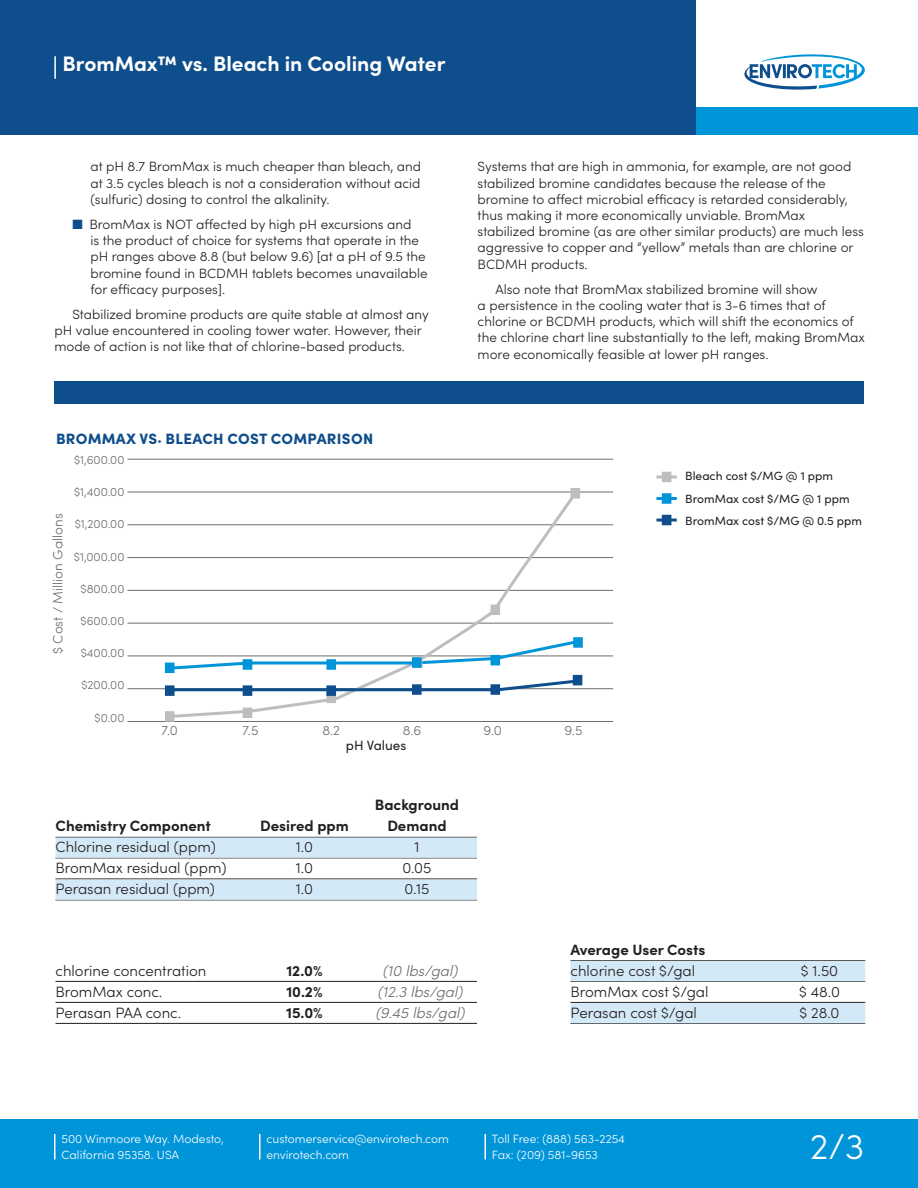
<style>
.page{position:relative;width:918px;height:1188px;background:#fff}
.page>*{position:absolute;margin:0;border:0;box-sizing:border-box;transform-origin:0 0}
.t1{font:300 36px "Sofia Pro";color:#fff}
._1_Cabeza_doc{font:700 21px "Sofia Pro";color:#fff}
._7_1_Tabla_normal{font:300 15px "Sofia Pro";color:#231f20}
._7_1_Tabla_ZEBRA{font:300 15px "Sofia Pro";color:#231f20}
._7_0_Tabla_encabezad{font:700 15px "Sofia Pro";color:#231f20}
._7_1_Tabla_normal-2{font:italic 300 15px "Sofia Pro";color:#6c6d70}
._8_Pie{font:900 15px "Sofia Pro";letter-spacing:.02em;color:#0f4e8c}
._7_1_Tabla_normal-3{font:700 15px "Sofia Pro";color:#231f20}
._5_Text{font:300 13.5px/16.2px "Sofia Pro";color:#231f20}
.t2{font:300 13.5px "Sofia Pro";color:#6c6d70}
.t3{font:13.5px "Sofia Pro";color:#231f20}
.t4{font:300 12px/16.5px "Sofia Pro";color:#fff}
.t5{font:300 12px "Sofia Pro";color:#6c6d70}
.t6{font:12px "Sofia Pro";color:#231f20}
.s1{color:#0f4e8c}
</style>
<div class="page">
<div style="left:0;top:1119px;width:918px;height:69px;background:#0095d9"></div>
<hr style="left:54px;top:1134px;width:2px;height:26px;background:#fff">
<hr style="left:259px;top:1134px;width:2px;height:26px;background:#fff">
<hr style="left:484px;top:1134px;width:2px;height:26px;background:#fff">
<div style="left:0;top:0;width:696px;height:135px;background:#0f4e8c"></div>
<div style="left:696px;top:107px;width:222px;height:28px;background:#0095d9"></div>
<svg style="left:744px;top:54px;width:121px;height:36px"></svg>
<hr style="left:54px;top:56px;width:2px;height:23px;background:#fff">
<hr style="left:56px;top:837px;width:421px;height:1px;background:#231f20">
<hr style="left:56px;top:858px;width:421px;height:1px;background:#231f20">
<div style="left:56px;top:838px;width:421px;height:20px;background:#d4e9f7"></div>
<hr style="left:56px;top:879px;width:421px;height:1px;background:#231f20">
<hr style="left:56px;top:900px;width:421px;height:1px;background:#231f20">
<div style="left:56px;top:880px;width:421px;height:20px;background:#d4e9f7"></div>
<hr style="left:570px;top:981px;width:295px;height:1px;background:#231f20">
<div style="left:570px;top:961px;width:295px;height:20px;background:#d4e9f7"></div>
<hr style="left:570px;top:1002px;width:295px;height:1px;background:#231f20">
<hr style="left:570px;top:1023px;width:295px;height:1px;background:#231f20">
<div style="left:570px;top:1003px;width:295px;height:20px;background:#d4e9f7"></div>
<hr style="left:56px;top:981px;width:421px;height:1px;background:#231f20">
<hr style="left:56px;top:1002px;width:421px;height:1px;background:#231f20">
<hr style="left:56px;top:1023px;width:421px;height:1px;background:#231f20">
<hr style="left:127px;top:721px;width:486px;height:1px;background:#6c6d70">
<hr style="left:127px;top:688px;width:486px;height:1px;background:#6c6d70">
<hr style="left:127px;top:590px;width:486px;height:1px;background:#6c6d70">
<hr style="left:127px;top:557px;width:486px;height:1px;background:#6c6d70">
<hr style="left:127px;top:492px;width:486px;height:1px;background:#6c6d70">
<hr style="left:127px;top:525px;width:486px;height:1px;background:#6c6d70">
<hr style="left:127px;top:459px;width:486px;height:1px;background:#6c6d70">
<hr style="left:127px;top:656px;width:486px;height:1px;background:#6c6d70">
<hr style="left:127px;top:623px;width:486px;height:1px;background:#6c6d70">
<div style="left:54px;top:381px;width:810px;height:23px;background:#0f4e8c"></div>
<hr style="left:656px;top:519px;width:21px;height:3px;background:#0f4e8c">
<div style="left:662px;top:515px;width:9px;height:10px;background:#0f4e8c"></div>
<hr style="left:656px;top:497px;width:21px;height:3px;background:#0095d9">
<div style="left:662px;top:493px;width:9px;height:11px;background:#0095d9"></div>
<hr style="left:656px;top:475px;width:21px;height:3px;background:#bcbfbe">
<div style="left:662px;top:472px;width:9px;height:10px;background:#bcbfbe"></div>
<div style="left:165px;top:711px;width:10px;height:11px;background:#bcbfbe"></div>
<div style="left:165px;top:663px;width:10px;height:10px;background:#0095d9"></div>
<svg style="left:166px;top:491px;width:413px;height:229px"></svg>
<svg style="left:165px;top:638px;width:416px;height:33px"></svg>
<svg style="left:166px;top:678px;width:415px;height:15px"></svg>
<div style="left:490px;top:605px;width:10px;height:10px;background:#bcbfbe"></div>
<div style="left:570px;top:488px;width:10px;height:10px;background:#bcbfbe"></div>
<div style="left:412px;top:657px;width:10px;height:11px;background:#0095d9"></div>
<div style="left:490px;top:655px;width:10px;height:10px;background:#0095d9"></div>
<div style="left:573px;top:637px;width:10px;height:11px;background:#0095d9"></div>
<div style="left:573px;top:675px;width:9px;height:10px;background:#0f4e8c"></div>
<div style="left:490px;top:684px;width:10px;height:11px;background:#0f4e8c"></div>
<div style="left:412px;top:684px;width:10px;height:11px;background:#0f4e8c"></div>
<div style="left:326px;top:685px;width:10px;height:11px;background:#0f4e8c"></div>
<div style="left:243px;top:685px;width:9px;height:11px;background:#0f4e8c"></div>
<div style="left:165px;top:685px;width:10px;height:11px;background:#0f4e8c"></div>
<p class="_1_Cabeza_doc" style="left:63px;top:47px;width:384px">BromMax™ vs. Bleach in Cooling Water</p>
<p class="_5_Text" style="left:90px;top:158px;width:332px;text-align:justify">at pH 8.7 BromMax is much cheaper than bleach, and at 3.5 cycles bleach is not a consideration without acid (sulfuric) dosing to control the alkalinity.</p>
<p class="_5_Text" style="left:90px;top:215px;width:339px;text-indent:-18px"><span class="s1">■</span> BromMax is NOT affected by high pH excursions and<br>is the product of choice for systems that operate in the pH ranges above 8.8 (but below 9.6) [at a pH of 9.5 the bromine found in BCDMH tablets becomes unavailable for efficacy purposes].</p>
<p class="_5_Text" style="left:54px;top:305px;width:376px;text-indent:18px">Stabilized bromine products are quite stable at almost any pH value encountered in cooling tower water. However, their mode of action is not like that of chlorine-based products.</p>
<p class="_8_Pie" style="left:56px;top:427px;width:319px">BROMMAX VS. BLEACH COST COMPARISON</p>
<p class="t2" style="left:48px;top:654px;width:142px;rotate:-90deg">$ Cost / Million Gallons</p>
<p class="t5" style="left:74px;top:451px;width:52px">$1,600.00</p>
<p class="t5" style="left:74px;top:483px;width:52px">$1,400.00</p>
<p class="t5" style="left:75px;top:515px;width:51px">$1,200.00</p>
<p class="t5" style="left:74px;top:548px;width:52px">$1,000.00</p>
<p class="t5" style="left:81px;top:580px;width:45px">$800.00</p>
<p class="t5" style="left:81px;top:612px;width:45px">$600.00</p>
<p class="t5" style="left:81px;top:644px;width:45px">$400.00</p>
<p class="t5" style="left:81px;top:677px;width:45px">$200.00</p>
<p class="t5" style="left:95px;top:709px;width:31px">$0.00</p>
<p class="_5_Text" style="left:478px;top:158px;width:388px">Systems that are high in ammonia, for example, are not good stabilized bromine candidates because the release of the bromine to affect microbial efficacy is retarded considerably, thus making it more economically unviable. BromMax stabilized bromine (as are other similar products) are much less aggressive to copper and “yellow” metals than are chlorine or BCDMH products.</p>
<p class="_5_Text" style="left:478px;top:280px;width:389px;text-indent:18px">Also note that BromMax stabilized bromine will show<br>a persistence in the cooling water that is 3-6 times that of chlorine or BCDMH products, which will shift the economics of the chlorine chart line substantially to the left, making BromMax more economically feasible at lower pH ranges.</p>
<p class="t6" style="left:685px;top:467px;width:149px">Bleach cost $/MG @ 1 ppm</p>
<p class="t6" style="left:685px;top:490px;width:166px">BromMax cost $/MG @ 1 ppm</p>
<p class="t6" style="left:685px;top:512px;width:178px">BromMax cost $/MG @ 0.5 ppm</p>
<p class="t2" style="left:162px;top:721px;width:18px">7.0</p>
<p class="t2" style="left:242px;top:721px;width:17px">7.5</p>
<p class="t2" style="left:322px;top:721px;width:19px">8.2</p>
<p class="t2" style="left:403px;top:721px;width:20px">8.6</p>
<p class="t2" style="left:484px;top:721px;width:20px">9.0</p>
<p class="t2" style="left:564px;top:721px;width:20px">9.5</p>
<p class="t3" style="left:346px;top:736px;width:62px">pH Values</p>
<p class="_7_0_Tabla_encabezad" style="left:375px;top:793px;width:86px">Background</p>
<p class="_7_0_Tabla_encabezad" style="left:56px;top:814px;width:157px">Chemistry Component</p>
<p class="_7_0_Tabla_encabezad" style="left:260px;top:814px;width:90px">Desired ppm</p>
<p class="_7_0_Tabla_encabezad" style="left:387px;top:814px;width:61px">Demand</p>
<p class="_7_1_Tabla_ZEBRA" style="left:56px;top:836px;width:162px">Chlorine residual (ppm)</p>
<p class="_7_1_Tabla_ZEBRA" style="left:296px;top:836px;width:19px">1.0</p>
<p class="_7_1_Tabla_ZEBRA" style="left:414px;top:836px;width:7px">1</p>
<p class="_7_1_Tabla_normal" style="left:56px;top:857px;width:173px">BromMax residual (ppm)</p>
<p class="_7_1_Tabla_normal" style="left:296px;top:857px;width:19px">1.0</p>
<p class="_7_1_Tabla_normal" style="left:403px;top:857px;width:30px">0.05</p>
<p class="_7_1_Tabla_ZEBRA" style="left:56px;top:878px;width:161px">Perasan residual (ppm)</p>
<p class="_7_1_Tabla_ZEBRA" style="left:296px;top:878px;width:19px">1.0</p>
<p class="_7_1_Tabla_ZEBRA" style="left:405px;top:878px;width:26px">0.15</p>
<p class="_7_1_Tabla_normal" style="left:56px;top:959px;width:152px">chlorine concentration</p>
<p class="_7_1_Tabla_normal-3" style="left:286px;top:959px;width:38px">12.0%</p>
<p class="_7_1_Tabla_normal-2" style="left:382px;top:959px;width:77px">(10 lbs/gal)</p>
<p class="_7_1_Tabla_normal" style="left:56px;top:980px;width:108px">BromMax conc.</p>
<p class="_7_1_Tabla_normal-3" style="left:286px;top:980px;width:38px">10.2%</p>
<p class="_7_1_Tabla_normal-2" style="left:377px;top:980px;width:87px">(12.3 lbs/gal)</p>
<p class="_7_1_Tabla_normal" style="left:56px;top:1001px;width:127px">Perasan PAA conc.</p>
<p class="_7_1_Tabla_normal-3" style="left:286px;top:1001px;width:38px">15.0%</p>
<p class="_7_1_Tabla_normal-2" style="left:375px;top:1001px;width:91px">(9.45 lbs/gal)</p>
<p class="_7_0_Tabla_encabezad" style="left:570px;top:938px;width:137px">Average User Costs</p>
<p class="_7_1_Tabla_ZEBRA" style="left:570px;top:959px;width:126px">chlorine cost $/gal</p>
<p class="_7_1_Tabla_ZEBRA" style="left:801px;top:959px;width:39px">$ 1.50</p>
<p class="_7_1_Tabla_normal" style="left:570px;top:980px;width:139px">BromMax cost $/gal</p>
<p class="_7_1_Tabla_normal" style="left:799px;top:980px;width:42px">$ 48.0</p>
<p class="_7_1_Tabla_ZEBRA" style="left:570px;top:1001px;width:128px">Perasan cost $/gal</p>
<p class="_7_1_Tabla_ZEBRA" style="left:800px;top:1001px;width:42px">$ 28.0</p>
<p class="t4" style="left:62px;top:1130px;width:164px">500 Winmoore Way. Modesto,<br>California 95358. USA</p>
<p class="t4" style="left:267px;top:1130px;width:184px">customerservice@envirotech.com envirotech.com</p>
<p class="t4" style="left:492px;top:1130px;width:135px">Toll Free: (888) 563-2254<br>Fax: (209) 581-9653</p>
<h1 class="t1" style="left:810px;top:1120px;width:55px">2/3</h1>
</div>
